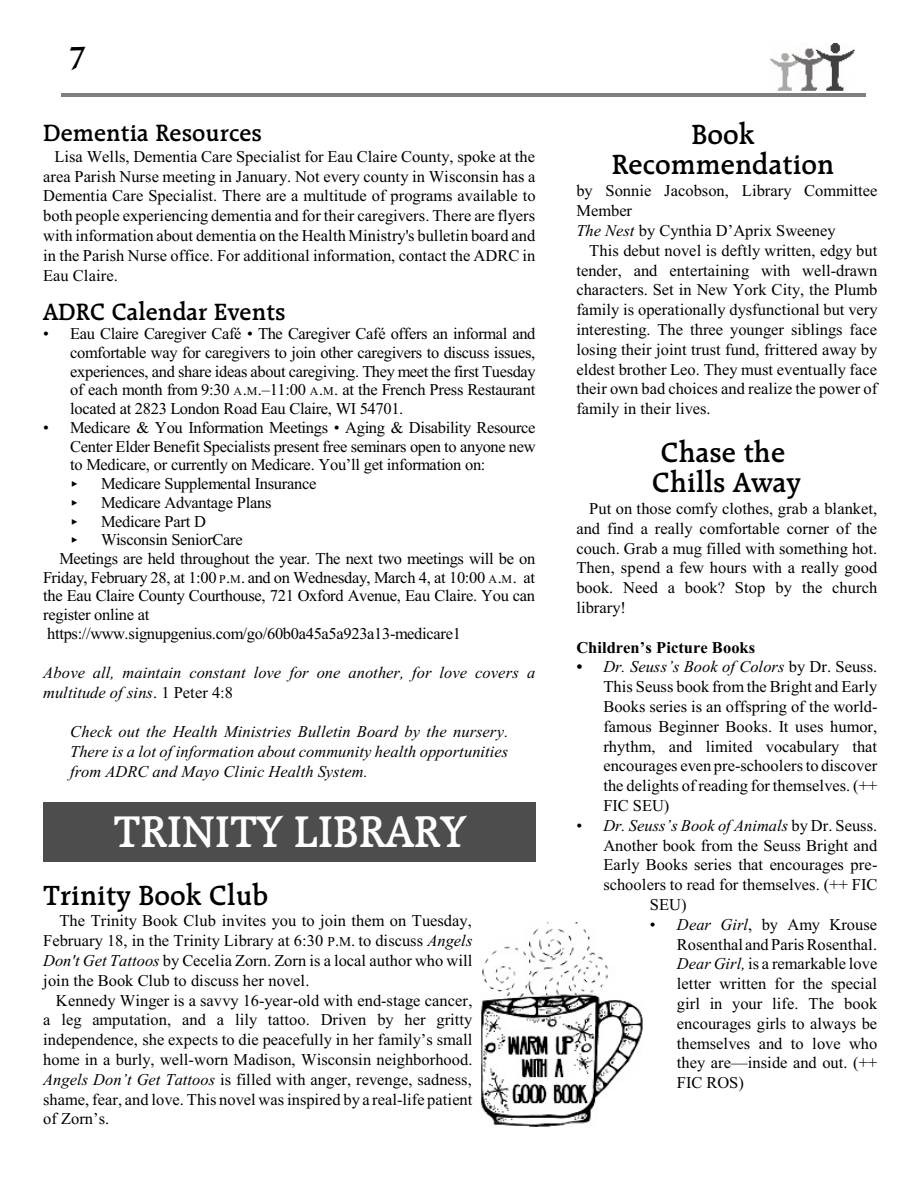
<style>
.page{position:relative;width:918px;height:1188px;background:#fff}
.page>*{position:absolute;margin:0;border:0;box-sizing:border-box;transform-origin:0 0}
.t1{font:600 48px "Raleigh BT";color:#fff}
.t2{font:600 33px "Raleigh BT";color:#000}
.t3{font:600 30px/30px "Raleigh BT";color:#000;text-align:center}
.t4{font:600 25.5px "Raleigh BT";color:#000}
.t5{font:16.5px/19.8px "Times New Roman";letter-spacing:-.015em;color:#000;text-align:justify}
.t6{font:italic 16.5px/19.8px "Times New Roman";color:#000}
.t7{font:700 16.5px "Times New Roman";color:#000}
.s1{font-size:12px}
.s2{font-style:normal}
.s3{font-size:13.5px}
.s4{font-style:italic}
.s5{font-weight:700;font-style:italic}
</style>
<div class="page">
<hr style="left:61px;top:94px;width:805px;height:3px;background:#808080">
<img style="left:771px;top:43px;width:84px;height:48px">
<div style="left:43px;top:802px;width:493px;height:60px;background:#4d4d4d"></div>
<img style="left:481px;top:922px;width:162px;height:205px">
<h2 class="t2" style="left:69px;top:43px;width:18px">7</h2>
<h3 class="t4" style="left:43px;top:122px;width:220px">Dementia Resources</h3>
<p class="t5" style="left:43px;top:148px;width:494px;text-indent:11px">Lisa Wells, Dementia Care Specialist for Eau Claire County, spoke at the area Parish Nurse meeting in January. Not every county in Wisconsin has a Dementia Care Specialist. There are a multitude of programs available to both people experiencing dementia and for their caregivers. There are flyers with information about dementia on the Health Ministry's bulletin board and in the Parish Nurse office. For additional information, contact the ADRC in Eau Claire.</p>
<h3 class="t4" style="left:43px;top:301px;width:244px">ADRC Calendar Events</h3>
<p class="t5" style="left:70px;top:326px;width:467px;line-height:18.8px;text-indent:-27px">• Eau Claire Caregiver Café • The Caregiver Café offers an informal and comfortable way for caregivers to join other caregivers to discuss issues, experiences, and share ideas about caregiving. They meet the first Tuesday of each month from 9:30 <span class="s1">A</span>.<span class="s1">M</span>.–11:00 <span class="s1">A</span>.<span class="s1">M</span>. at the French Press Restaurant located at 2823 London Road Eau Claire, WI 54701.</p>
<p class="t5" style="left:43px;top:419px;width:494px">• Medicare &amp; You Information Meetings • Aging &amp; Disability Resource</p>
<p class="t5" style="left:70px;top:438px;width:467px">Center Elder Benefit Specialists present free seminars open to anyone new</p>
<p class="t5" style="left:70px;top:457px;width:417px">to Medicare, or currently on Medicare. You’ll get information on:</p>
<p class="t5" style="left:101px;top:475px;width:217px">Medicare Supplemental Insurance</p>
<p class="t5" style="left:101px;top:494px;width:172px">Medicare Advantage Plans</p>
<p class="t5" style="left:101px;top:513px;width:106px">Medicare Part D</p>
<p class="t5" style="left:101px;top:531px;width:143px">Wisconsin SeniorCare</p>
<p class="t5" style="left:59px;top:550px;width:477px">Meetings are held throughout the year. The next two meetings will be on</p>
<p class="t5" style="left:43px;top:569px;width:494px">Friday, February 28, at 1:00 <span class="s1">P</span>.<span class="s1">M</span>. and on Wednesday, March 4, at 10:00 <span class="s1">A</span>.<span class="s1">M</span>. at</p>
<p class="t5" style="left:43px;top:588px;width:493px">the Eau Claire County Courthouse, 721 Oxford Avenue, Eau Claire. You can</p>
<p class="t5" style="left:43px;top:606px;width:108px">register online at</p>
<p class="t5" style="left:47px;top:625px;width:415px">https://www.signupgenius.com/go/60b0a45a5a923a13-medicare1</p>
<p class="t6" style="left:43px;top:664px;width:494px">Above all, maintain constant love for one another, for love covers a multitude of sins<span class="s2">. 1 Peter 4:8</span></p>
<p class="t6" style="left:70px;top:724px;width:440px;text-align:justify">Check out the Health Ministries Bulletin Board by the nursery.<br>There is a lot of information about community health opportunities from ADRC and Mayo Clinic Health System.</p>
<h1 class="t1" style="left:113px;top:811px;width:354px">TRINITY LIBRARY</h1>
<h3 class="t3" style="left:43px;top:882px;width:226px">Trinity Book Club</h3>
<p class="t5" style="left:43px;top:913px;width:431px;text-indent:16px">The Trinity Book Club invites you to join them on Tuesday, February 18, in the Trinity Library at 6:30 <span class="s3">P</span>.<span class="s3">M</span>. to discuss <span class="s4">Angels Don't Get Tattoos</span> by Cecelia Zorn. Zorn is a local author who will join the Book Club to discuss her novel.</p>
<p class="t5" style="left:43px;top:992px;width:431px;text-indent:13px">Kennedy Winger is a savvy 16-year-old with end-stage cancer, a leg amputation, and a lily tattoo. Driven by her gritty independence, she expects to die peacefully in her family’s small home in a burly, well-worn Madison, Wisconsin neighborhood.<br><span class="s4">Angels Don’t Get Tattoos</span> is filled with anger, revenge, sadness, shame, fear, and love. This novel was inspired by a real-life patient of Zorn’s.</p>
<h3 class="t3" style="left:612px;top:122px;width:224px">Book<br>Recommendation</h3>
<p class="t5" style="left:576px;top:183px;width:303px;text-align:left">by Sonnie Jacobson, Library Committee<br>Member<br><span class="s4">The Nest</span> by Cynthia D’Aprix Sweeney</p>
<p class="t5" style="left:576px;top:242px;width:303px;text-indent:13px">This debut novel is deftly written, edgy but tender, and entertaining with well-drawn characters. Set in New York City, the Plumb family is operationally dysfunctional but very interesting. The three younger siblings face losing their joint trust fund, frittered away by eldest brother Leo. They must eventually face their own bad choices and realize the power of family in their lives.</p>
<h3 class="t3" style="left:652px;top:439px;width:150px;text-align:left">Chase the<br>Chills Away</h3>
<p class="t5" style="left:576px;top:500px;width:302px;text-indent:13px">Put on those comfy clothes, grab a blanket, and find a really comfortable corner of the couch. Grab a mug filled with something hot.<br>Then, spend a few hours with a really good book. Need a book? Stop by the church library!</p>
<p class="t7" style="left:576px;top:641px;width:180px">Children’s Picture Books</p>
<p class="t5" style="left:603px;top:658px;width:276px;text-indent:-27px"><span class="s5">•</span> <span class="s4">Dr. Seuss’s Book of Colors</span> by Dr. Seuss.<br>This Seuss book fromthe Bright and Early Books series is an offspring of the world&shy;famous Beginner Books. It uses humor, rhythm, and limited vocabulary that encourages even pre-schoolers to discover the delights of reading for themselves. (++ FIC SEU)</p>
<p class="t6" style="left:576px;top:817px;width:302px"><span class="s2">•</span> Dr. Seuss’s Book of Animals <span class="s2">by Dr. Seuss.</span></p>
<p class="t5" style="left:603px;top:837px;width:275px">Another book from the Seuss Bright and</p>
<p class="t5" style="left:603px;top:856px;width:276px">Early Books series that encourages pre-</p>
<p class="t5" style="left:603px;top:876px;width:275px">schoolers to read for themselves. (++ FIC</p>
<p class="t5" style="left:650px;top:896px;width:38px">SEU)</p>
<p class="t5" style="left:677px;top:916px;width:202px;text-indent:-27px">• <span class="s4">Dear Girl</span>, by Amy Krouse Rosenthal and Paris Rosenthal.<br><span class="s4">Dear Girl,</span> is a remarkable love letter written for the special girl in your life. The book encourages girls to always be themselves and to love who they are—inside and out. (++ FIC ROS)</p>
</div>
